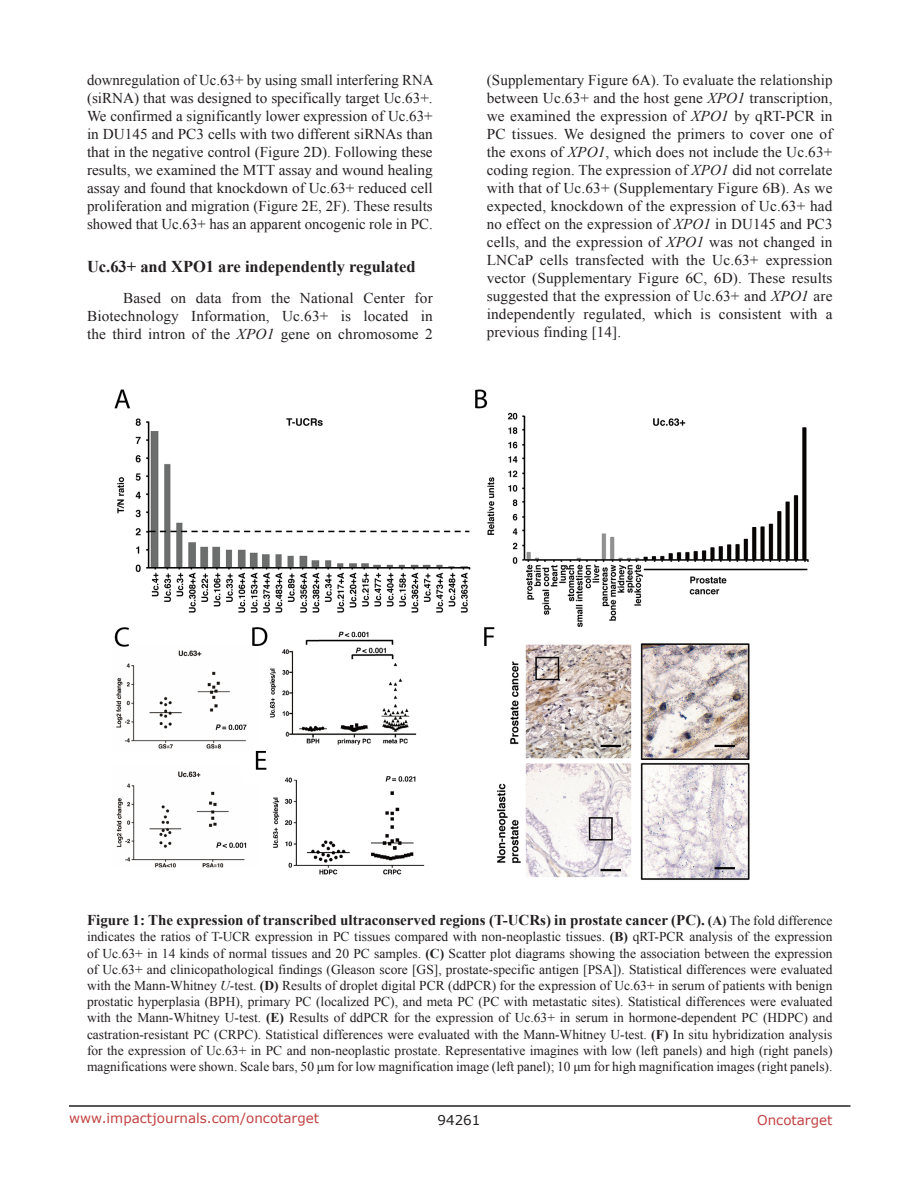
<style>
.page{position:relative;width:918px;height:1188px;background:#fff}
.page>*{position:absolute;margin:0;border:0;box-sizing:border-box;transform-origin:0 0}
.SubHeading{font:700 16.5px "Times New Roman";color:#231f20}
.BodyText{font:15px/18px "Times New Roman";letter-spacing:.01em;color:#231f20;text-align:justify}
.figuretext{font:700 15px "Times New Roman";color:#231f20}
.figuretext-2{font:13.5px/16.2px "Times New Roman";color:#231f20;text-align:justify}
.t1{font:13.5px "Verdana";color:#c24141}
.t2{font:13.5px "Verdana";color:#231f20}
.s1{font-style:italic}
.s2{font-size:13.5px}
.s3{font-weight:400;font-size:13.5px}
.s4{font-weight:700}
</style>
<div class="page">
<hr style="left:69px;top:1105px;width:781px;height:2px;background:#231f20">
<img style="left:114px;top:389px;width:695px;height:491px">
<p class="BodyText" style="left:87px;top:71px;width:348px">downregulation of Uc.63+ by using small interfering RNA (siRNA) that was designed to specifically target Uc.63+.<br>We confirmed a significantly lower expression of Uc.63+ in DU145 and PC3 cells with two different siRNAs than that in the negative control (Figure 2D). Following these results, we examined the MTT assay and wound healing assay and found that knockdown of Uc.63+ reduced cell proliferation and migration (Figure 2E, 2F). These results showed that Uc.63+ has an apparent oncogenic role in PC.</p>
<p class="SubHeading" style="left:87px;top:255px;width:330px">Uc.63+ and XPO1 are independently regulated</p>
<p class="BodyText" style="left:87px;top:289px;width:347px;text-indent:36px">Based on data from the National Center for Biotechnology Information, Uc.63+ is located in the third intron of the <span class="s1">XPO1</span> gene on chromosome 2</p>
<p class="BodyText" style="left:487px;top:71px;width:347px">(Supplementary Figure 6A). To evaluate the relationship between Uc.63+ and the host gene <span class="s1">XPO1</span> transcription, we examined the expression of <span class="s1">XPO1</span> by qRT-PCR in PC tissues. We designed the primers to cover one of the exons of <span class="s1">XPO1</span>, which does not include the Uc.63+ coding region. The expression of <span class="s1">XPO1</span> did not correlate with that of Uc.63+ (Supplementary Figure 6B). As we expected, knockdown of the expression of Uc.63+ had no effect on the expression of <span class="s1">XPO1</span> in DU145 and PC3 cells, and the expression of <span class="s1">XPO1</span> was not changed in LNCaP cells transfected with the Uc.63+ expression vector (Supplementary Figure 6C, 6D). These results suggested that the expression of Uc.63+ and <span class="s1">XPO1</span> are independently regulated, which is consistent with a previous finding [14].</p>
<p class="figuretext" style="left:87px;top:910px;width:747px">Figure 1: The expression of transcribed ultraconserved regions (T-UCRs) in prostate cancer (PC). <span class="s2">(A)</span> <span class="s3">The fold difference</span></p>
<p class="figuretext-2" style="left:87px;top:929px;width:747px">indicates the ratios of T-UCR expression in PC tissues compared with non-neoplastic tissues. <span class="s4">(B)</span> qRT-PCR analysis of the expression of Uc.63+ in 14 kinds of normal tissues and 20 PC samples. <span class="s4">(C)</span> Scatter plot diagrams showing the association between the expression of Uc.63+ and clinicopathological findings (Gleason score [GS], prostate-specific antigen [PSA]). Statistical differences were evaluated with the Mann-Whitney <span class="s1">U</span>-test. <span class="s4">(D)</span> Results of droplet digital PCR (ddPCR) for the expression of Uc.63+ in serum of patients with benign prostatic hyperplasia (BPH), primary PC (localized PC), and meta PC (PC with metastatic sites). Statistical differences were evaluated with the Mann-Whitney U-test. <span class="s4">(E)</span> Results of ddPCR for the expression of Uc.63+ in serum in hormone-dependent PC (HDPC) and castration-resistant PC (CRPC). Statistical differences were evaluated with the Mann-Whitney U-test. <span class="s4">(F)</span> In situ hybridization analysis for the expression of Uc.63+ in PC and non-neoplastic prostate. Representative imagines with low (left panels) and high (right panels) magnifications were shown. Scale bars, 50 μm for low magnification image (left panel); 10 μm for high magnification images (right panels).</p>
<p class="t1" style="left:69px;top:1109px;width:252px">www.impactjournals.com/oncotarget</p>
<p class="t2" style="left:438px;top:1111px;width:44px">94261</p>
<p class="t1" style="left:757px;top:1111px;width:77px">Oncotarget</p>
</div>
